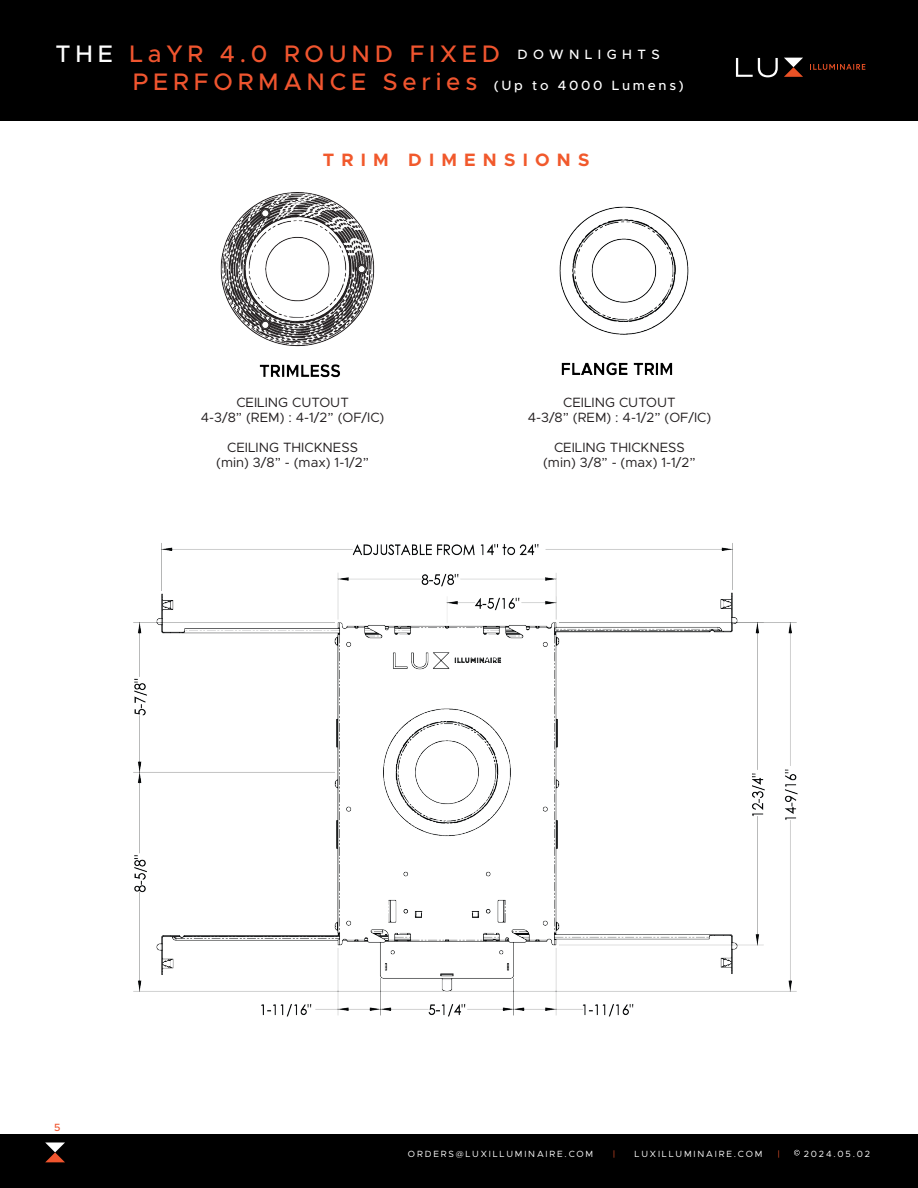
<style>
.page{position:relative;width:918px;height:1188px;background:#fff}
.page>*{position:absolute;margin:0;border:0;box-sizing:border-box;transform-origin:0 0}
.t1{font:500 24px/28.3px "Metropolis";letter-spacing:.2em;color:#f0552f}
.t2{font:700 18px "Metropolis";letter-spacing:.4em;color:#f1592c}
.t3{font:13.5px "Metropolis";color:#231f20}
.t4{font:500 10.5px "Metropolis";color:#f0552f}
.t5{font:9px "Metropolis";letter-spacing:.2em;color:#fff}
.t6{font:9px "Metropolis";color:#f0542c}
.s1{color:#fff}
.s2{font-size:13.5px;color:#fff}
</style>
<div class="page">
<div style="left:0;top:0;width:918px;height:121px;background:#000"></div>
<svg style="left:810px;top:64px;width:55px;height:6px"></svg>
<svg style="left:736px;top:58px;width:42px;height:19px"></svg>
<svg style="left:784px;top:58px;width:19px;height:19px"></svg>
<div style="left:0;top:1135px;width:918px;height:53px;background:#000"></div>
<svg style="left:794px;top:1150px;width:6px;height:6px"></svg>
<svg style="left:45px;top:1142px;width:20px;height:20px"></svg>
<img style="left:220px;top:192px;width:155px;height:186px">
<img style="left:559px;top:206px;width:130px;height:170px">
<img style="left:133px;top:543px;width:665px;height:474px">
<h1 class="t1" style="left:133px;top:39px;width:552px;text-indent:-77px"><span class="s1">THE</span> LaYR 4.0 ROUND FIXED <span class="s2">D O W N L I G H T S<br></span>PERFORMANCE Series <span class="s2">(Up to 4000 Lumens)</span></h1>
<p class="t2" style="left:323px;top:148px;width:268px">TRIM DIMENSIONS</p>
<p class="t3" style="left:236px;top:394px;width:114px">CEILING CUTOUT</p>
<p class="t3" style="left:201px;top:409px;width:185px">4-3/8” (REM) : 4-1/2” (OF/IC)</p>
<p class="t3" style="left:227px;top:439px;width:132px">CEILING THICKNESS</p>
<p class="t3" style="left:216px;top:454px;width:154px">(min) 3/8” - (max) 1-1/2”</p>
<p class="t3" style="left:563px;top:394px;width:114px">CEILING CUTOUT</p>
<p class="t3" style="left:528px;top:409px;width:185px">4-3/8” (REM) : 4-1/2” (OF/IC)</p>
<p class="t3" style="left:554px;top:439px;width:132px">CEILING THICKNESS</p>
<p class="t3" style="left:543px;top:454px;width:154px">(min) 3/8” - (max) 1-1/2”</p>
<p class="t4" style="left:54px;top:1121px;width:8px">5</p>
<p class="t5" style="left:408px;top:1148px;width:187px">ORDERS@LUXILLUMINAIRE.COM</p>
<p class="t6" style="left:613px;top:1148px;width:4px">|</p>
<p class="t5" style="left:635px;top:1148px;width:129px">LUXILLUMINAIRE.COM</p>
<p class="t6" style="left:777px;top:1148px;width:4px">|</p>
<p class="t5" style="left:804px;top:1148px;width:68px">2024.05.02</p>
</div>
